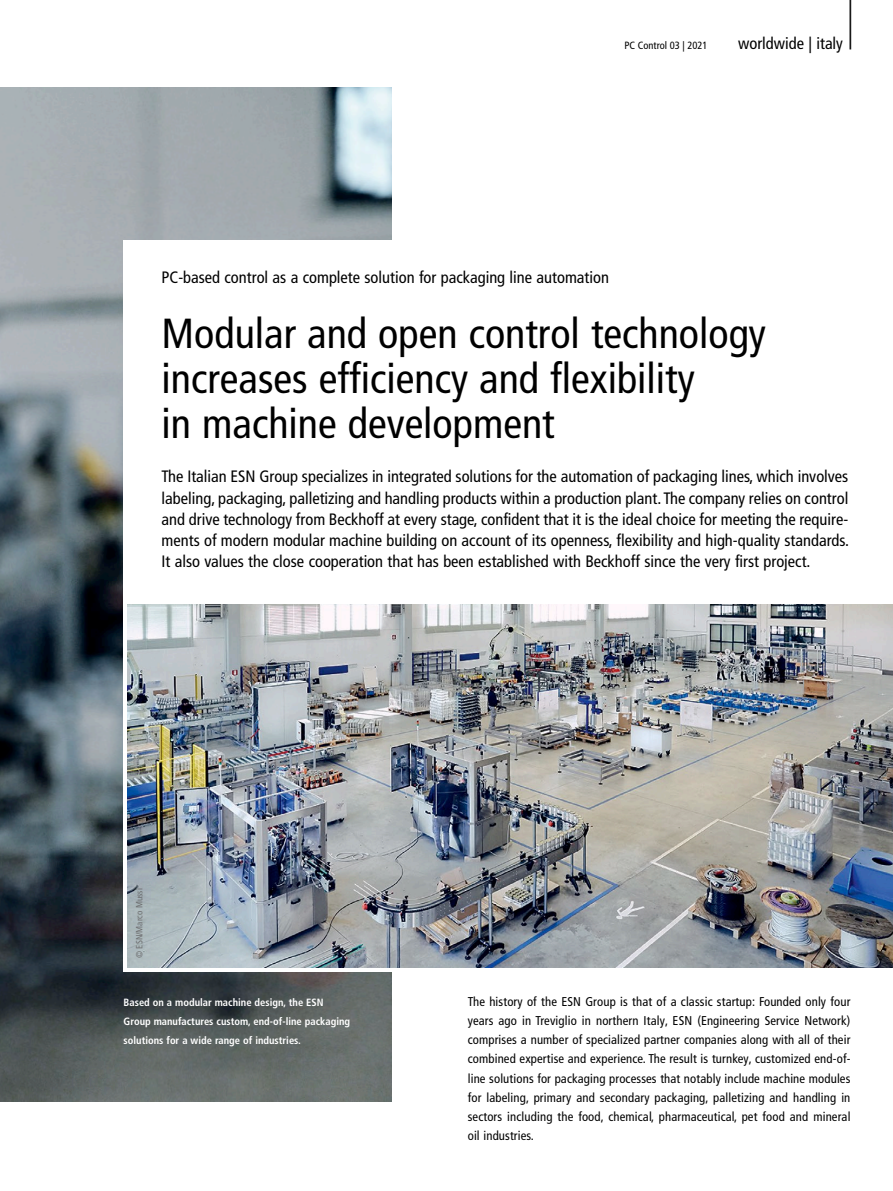
<style>
.page{position:relative;width:893px;height:1191px;background:#fff}
.page>*{position:absolute;margin:0;border:0;box-sizing:border-box;transform-origin:0 0}
.t1{font:300 condensed 61.8px "Frutiger LT Pro";color:#000;scale:.49 1}
.t2{font:condensed 42px/45px "Frutiger LT Pro";color:#000}
.t3{font:condensed 16.5px/21.3px "Frutiger LT Pro";color:#000;text-align:justify}
.t4{font:condensed 12.75px/19.2px "Frutiger LT Pro";letter-spacing:.01em;color:#000;text-align:justify}
.t5{font:700 condensed 10.5px/19.2px "Frutiger LT Pro";color:#fff}
.t6{font:condensed 10.5px "Frutiger LT Pro";color:#000}
.t7{font:condensed 9px "Frutiger LT Pro";color:#6d6e70}
</style>
<div class="page">
<img style="left:0;top:87px;width:391px;height:1014px">
<div style="left:123px;top:240px;width:747px;height:364px;background:#fff"></div>
<svg style="left:123px;top:604px;width:345px;height:368px"></svg>
<img style="left:128px;top:604px;width:765px;height:363px">
<h1 class="t1" style="left:847px;top:-23px;width:15px">|</h1>
<p class="t6" style="left:624px;top:39px;width:85px">PC Control 03 | 2021</p>
<p class="t3" style="left:738px;top:33px;width:106px">worldwide | italy</p>
<p class="t3" style="left:162px;top:267px;width:449px">PC-based control as a complete solution for packaging line automation</p>
<h2 class="t2" style="left:162px;top:312px;width:606px">Modular and open control technology increases efficiency and flexibility<br>in machine development</h2>
<p class="t3" style="left:162px;top:466px;width:689px">The Italian ESN Group specializes in integrated solutions for the automation of packaging lines, which involves labeling, packaging, palletizing and handling products within a production plant. The company relies on control and drive technology from Beckhoff at every stage, confident that it is the ideal choice for meeting the require&shy;ments of modern modular machine building on account of its openness, flexibility and high-quality standards.<br>It also values the close cooperation that has been established with Beckhoff since the very first project.</p>
<p class="t7" style="left:134px;top:958px;width:71px;rotate:-90deg">© ESN/Marco Mussi</p>
<p class="t5" style="left:124px;top:992px;width:228px">Based on a modular machine design, the ESN<br>Group manufactures custom, end-of-line packaging solutions for a wide range of industries.</p>
<p class="t4" style="left:468px;top:992px;width:384px">The history of the ESN Group is that of a classic startup: Founded only four years ago in Treviglio in northern Italy, ESN (Engineering Service Network) comprises a number of specialized partner companies along with all of their combined expertise and experience. The result is turnkey, customized end-of&shy;line solutions for packaging processes that notably include machine modules for labeling, primary and secondary packaging, palletizing and handling in sectors including the food, chemical, pharmaceutical, pet food and mineral oil industries.</p>
</div>
